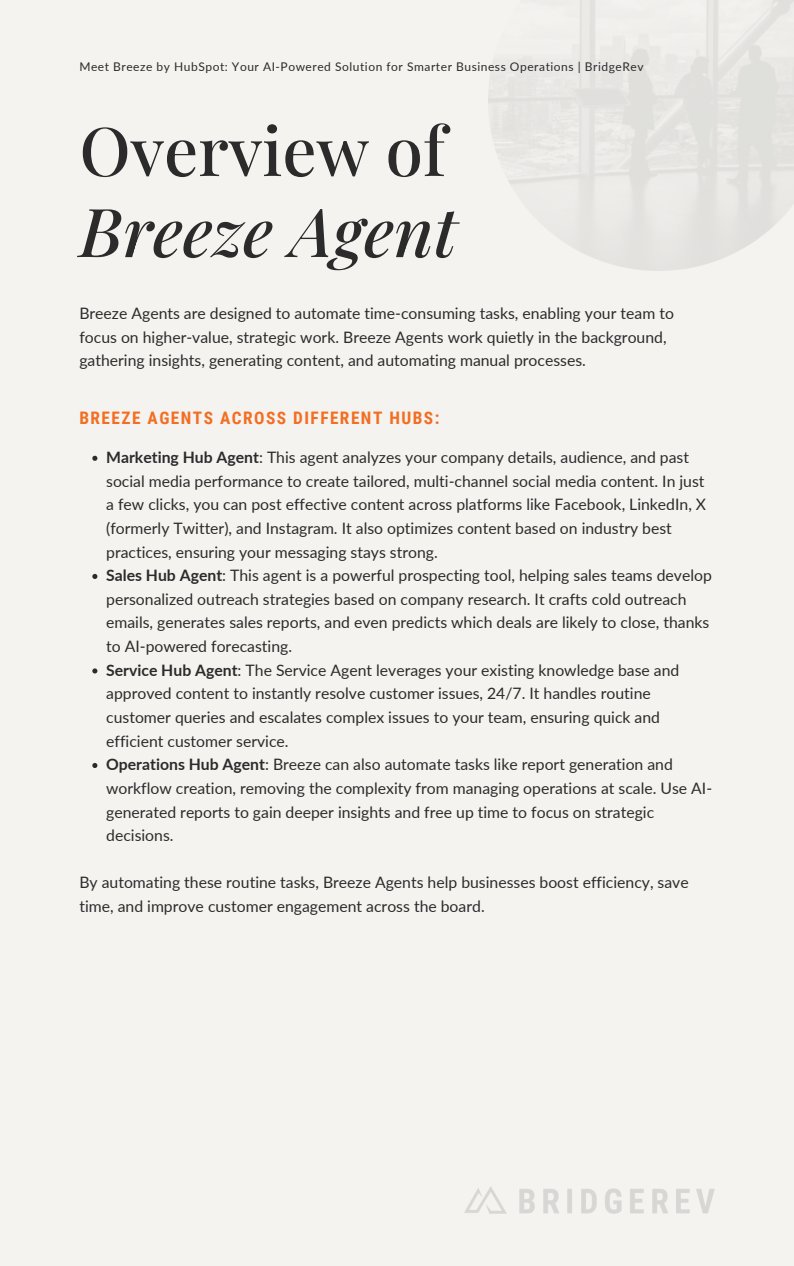
<style>
.page{position:relative;width:794px;height:1266px;background:#fff}
.page>*{position:absolute;margin:0;border:0;box-sizing:border-box;transform-origin:0 0}
.t1{font:italic 500 67.5px/81px "Playfair Display";color:#2b2b2b}
.t2{font:700 17.25px "Roboto Condensed";letter-spacing:.085em;color:#f26e22}
.t3{font:15.75px/23.6px "Lato";color:#2b2b2b}
.t4{font:12px "Lato";letter-spacing:.045em;color:#2b2b2b}
.s1{font-style:normal}
.s2{font-weight:700}
</style>
<div class="page">
<div style="left:0;top:0;width:793px;height:1266px;background:#f4f3f0"></div>
<svg style="left:92px;top:456px;width:5px;height:5px"></svg>
<svg style="left:92px;top:574px;width:5px;height:5px"></svg>
<svg style="left:92px;top:668px;width:5px;height:5px"></svg>
<svg style="left:92px;top:763px;width:5px;height:5px"></svg>
<img style="left:464px;top:1186px;width:250px;height:27px">
<h1 class="t4" style="left:79px;top:59px;width:565px">Meet Breeze by HubSpot: Your AI-Powered Solution for Smarter Business Operations | BridgeRev</h1>
<p class="t1" style="left:79px;top:108px;width:379px"><span class="s1">Overview of<br></span>Breeze Agent</p>
<p class="t3" style="left:79px;top:301px;width:595px">Breeze Agents are designed to automate time-consuming tasks, enabling your team to focus on higher-value, strategic work. Breeze Agents work quietly in the background, gathering insights, generating content, and automating manual processes.</p>
<p class="t2" style="left:79px;top:408px;width:361px">BREEZE AGENTS ACROSS DIFFERENT HUBS:</p>
<p class="t3" style="left:106px;top:445px;width:601px"><span class="s2">Marketing Hub Agent</span>: This agent analyzes your company details, audience, and past social media performance to create tailored, multi-channel social media content. In just a few clicks, you can post effective content across platforms like Facebook, LinkedIn, X (formerly Twitter), and Instagram. It also optimizes content based on industry best practices, ensuring your messaging stays strong.</p>
<h2 class="t3" style="left:106px;top:563px;width:606px"><span class="s2">Sales Hub Agent</span>: This agent is a powerful prospecting tool, helping sales teams develop personalized outreach strategies based on company research. It crafts cold outreach emails, generates sales reports, and even predicts which deals are likely to close, thanks to AI-powered forecasting.</h2>
<p class="t3" style="left:106px;top:658px;width:574px"><span class="s2">Service Hub Agent</span>: The Service Agent leverages your existing knowledge base and approved content to instantly resolve customer issues, 24/7. It handles routine customer queries and escalates complex issues to your team, ensuring quick and efficient customer service.</p>
<p class="t3" style="left:106px;top:752px;width:607px"><span class="s2">Operations Hub Agent</span>: Breeze can also automate tasks like report generation and workflow creation, removing the complexity from managing operations at scale. Use AI&shy;generated reports to gain deeper insights and free up time to focus on strategic decisions.</p>
<p class="t3" style="left:79px;top:870px;width:610px">By automating these routine tasks, Breeze Agents help businesses boost efficiency, save time, and improve customer engagement across the board.</p>
</div>
